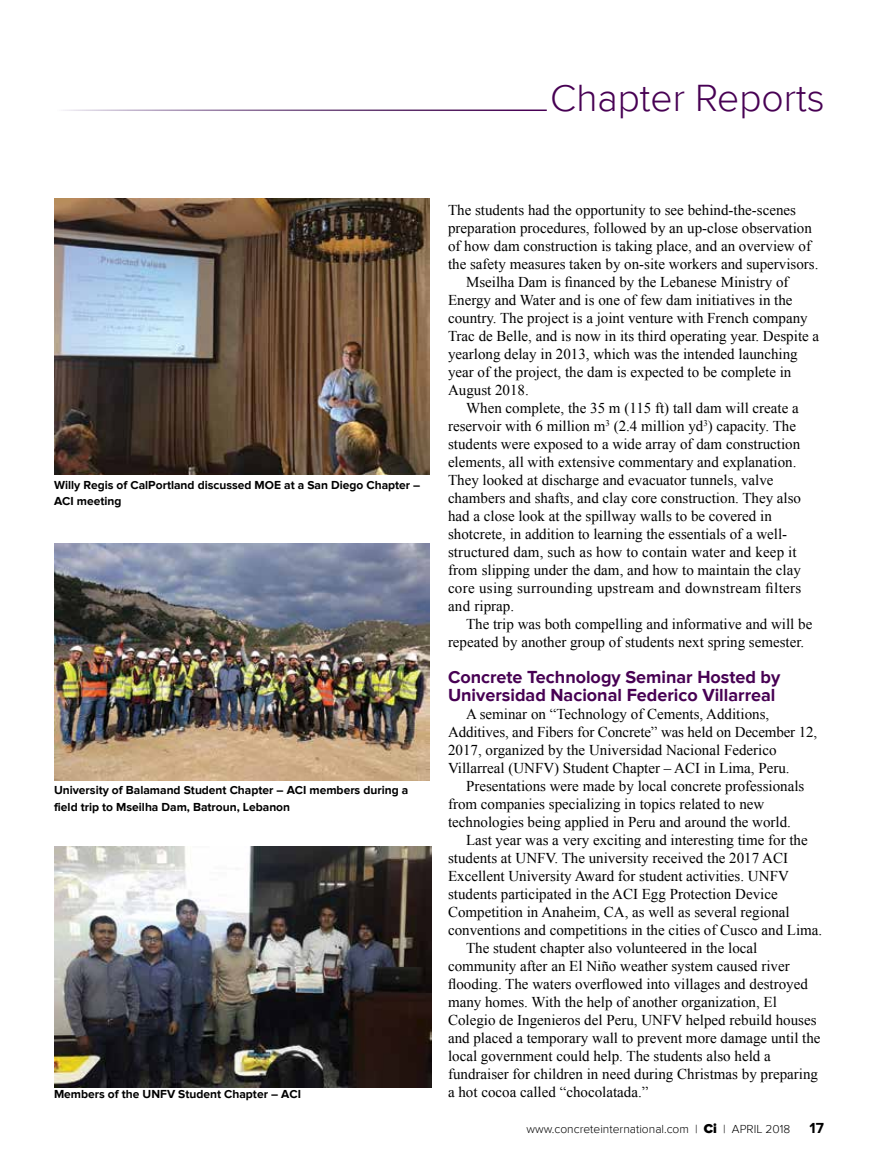
<style>
.page{position:relative;width:878px;height:1175px;background:#fff}
.page>*{position:absolute;margin:0;border:0;box-sizing:border-box;transform-origin:0 0}
.t1{font:300 39px "Proxima Nova";color:#470053}
.t2{font:700 18px/18px "Proxima Nova";color:#470053}
.t3{font:15px/18px "Times New Roman";color:#000}
.t4{font:15px "Times New Roman";letter-spacing:.02em;color:#000}
.t5{font:700 15px "Proxima Nova";color:#000}
.t6{font:700 12px/16.5px "Proxima Nova";color:#000}
.t7{font:300 12px "Proxima Nova";color:#000}
.s1{font-weight:900;font-size:13.5px}
</style>
<div class="page">
<img style="left:54px;top:198px;width:376px;height:276px">
<img style="left:54px;top:543px;width:376px;height:237px">
<img style="left:54px;top:846px;width:377px;height:241px">
<h1 class="t1" style="left:550px;top:76px;width:276px">Chapter Reports</h1>
<p class="t6" style="left:54px;top:476px;width:368px">Willy Regis of CalPortland discussed MOE at a San Diego Chapter –<br>ACI meeting</p>
<p class="t6" style="left:54px;top:782px;width:356px">University of Balamand Student Chapter – ACI members during a field trip to Mseilha Dam, Batroun, Lebanon</p>
<p class="t6" style="left:54px;top:1085px;width:248px">Members of the UNFV Student Chapter – ACI</p>
<p class="t3" style="left:448px;top:201px;width:349px">The students had the opportunity to see behind-the-scenes</p>
<p class="t3" style="left:448px;top:219px;width:365px">preparation procedures, followed by an up-close observation</p>
<p class="t3" style="left:448px;top:237px;width:364px">of how dam construction is taking place, and an overview of</p>
<p class="t3" style="left:448px;top:255px;width:372px">the safety measures taken by on-site workers and supervisors.</p>
<p class="t3" style="left:466px;top:273px;width:324px">Mseilha Dam is financed by the Lebanese Ministry of</p>
<p class="t3" style="left:448px;top:291px;width:346px">Energy and Water and is one of few dam initiatives in the</p>
<p class="t3" style="left:448px;top:309px;width:361px">country. The project is a joint venture with French company</p>
<p class="t3" style="left:448px;top:327px;width:373px">Trac de Belle, and is now in its third operating year. Despite a</p>
<p class="t3" style="left:448px;top:345px;width:351px">yearlong delay in 2013, which was the intended launching</p>
<p class="t3" style="left:448px;top:363px;width:345px">year of the project, the dam is expected to be complete in</p>
<p class="t3" style="left:448px;top:381px;width:82px">August 2018.</p>
<p class="t3" style="left:466px;top:399px;width:334px">When complete, the 35 m (115 ft) tall dam will create a</p>
<p class="t3" style="left:448px;top:417px;width:349px">reservoir with 6 million m<sup>3</sup> (2.4 million yd<sup>3</sup>) capacity. The</p>
<p class="t3" style="left:448px;top:435px;width:354px">students were exposed to a wide array of dam construction</p>
<p class="t3" style="left:448px;top:453px;width:350px">elements, all with extensive commentary and explanation.</p>
<p class="t3" style="left:448px;top:471px;width:327px">They looked at discharge and evacuator tunnels, valve</p>
<p class="t3" style="left:448px;top:489px;width:354px">chambers and shafts, and clay core construction. They also</p>
<p class="t3" style="left:448px;top:507px;width:325px">had a close look at the spillway walls to be covered in</p>
<p class="t3" style="left:448px;top:525px;width:341px">shotcrete, in addition to learning the essentials of a well-</p>
<p class="t3" style="left:448px;top:543px;width:350px">structured dam, such as how to contain water and keep it</p>
<p class="t3" style="left:448px;top:561px;width:354px">from slipping under the dam, and how to maintain the clay</p>
<p class="t4" style="left:448px;top:578px;width:355px">core using surrounding upstream and downstream filters</p>
<p class="t3" style="left:448px;top:597px;width:68px">and riprap.</p>
<p class="t3" style="left:466px;top:615px;width:348px">The trip was both compelling and informative and will be</p>
<p class="t3" style="left:448px;top:633px;width:358px">repeated by another group of students next spring semester.</p>
<p class="t2" style="left:448px;top:668px;width:334px">Concrete Technology Seminar Hosted by<br>Universidad Nacional Federico Villarreal</p>
<p class="t3" style="left:448px;top:705px;width:370px;text-indent:18px">A seminar on “Technology of Cements, Additions, Additives, and Fibers for Concrete” was held on December 12, 2017, organized by the Universidad Nacional Federico Villarreal (UNFV) Student Chapter – ACI in Lima, Peru.</p>
<p class="t3" style="left:466px;top:777px;width:340px">Presentations were made by local concrete professionals</p>
<p class="t3" style="left:448px;top:795px;width:318px">from companies specializing in topics related to new</p>
<p class="t3" style="left:448px;top:813px;width:344px">technologies being applied in Peru and around the world.</p>
<p class="t3" style="left:466px;top:831px;width:343px">Last year was a very exciting and interesting time for the</p>
<p class="t3" style="left:448px;top:849px;width:341px">students at UNFV. The university received the 2017 ACI</p>
<p class="t3" style="left:448px;top:867px;width:342px">Excellent University Award for student activities. UNFV</p>
<p class="t3" style="left:448px;top:885px;width:331px">students participated in the ACI Egg Protection Device</p>
<p class="t3" style="left:448px;top:903px;width:343px">Competition in Anaheim, CA, as well as several regional</p>
<p class="t3" style="left:448px;top:921px;width:376px">conventions and competitions in the cities of Cusco and Lima.</p>
<p class="t3" style="left:466px;top:939px;width:293px">The student chapter also volunteered in the local</p>
<p class="t3" style="left:448px;top:957px;width:343px">community after an El Niño weather system caused river</p>
<p class="t3" style="left:448px;top:975px;width:361px">flooding. The waters overflowed into villages and destroyed</p>
<p class="t3" style="left:448px;top:993px;width:330px">many homes. With the help of another organization, El</p>
<p class="t3" style="left:448px;top:1011px;width:370px">Colegio de Ingenieros del Peru, UNFV helped rebuild houses</p>
<p class="t3" style="left:448px;top:1029px;width:374px">and placed a temporary wall to prevent more damage until the</p>
<p class="t3" style="left:448px;top:1047px;width:324px">local government could help. The students also held a</p>
<p class="t3" style="left:448px;top:1065px;width:371px">fundraiser for children in need during Christmas by preparing</p>
<p class="t3" style="left:448px;top:1083px;width:202px">a hot cocoa called “chocolatada.”</p>
<p class="t7" style="left:526px;top:1121px;width:265px">www.concreteinternational.com | <span class="s1">Ci</span> | APRIL 2018</p>
<p class="t5" style="left:809px;top:1119px;width:16px">17</p>
</div>
